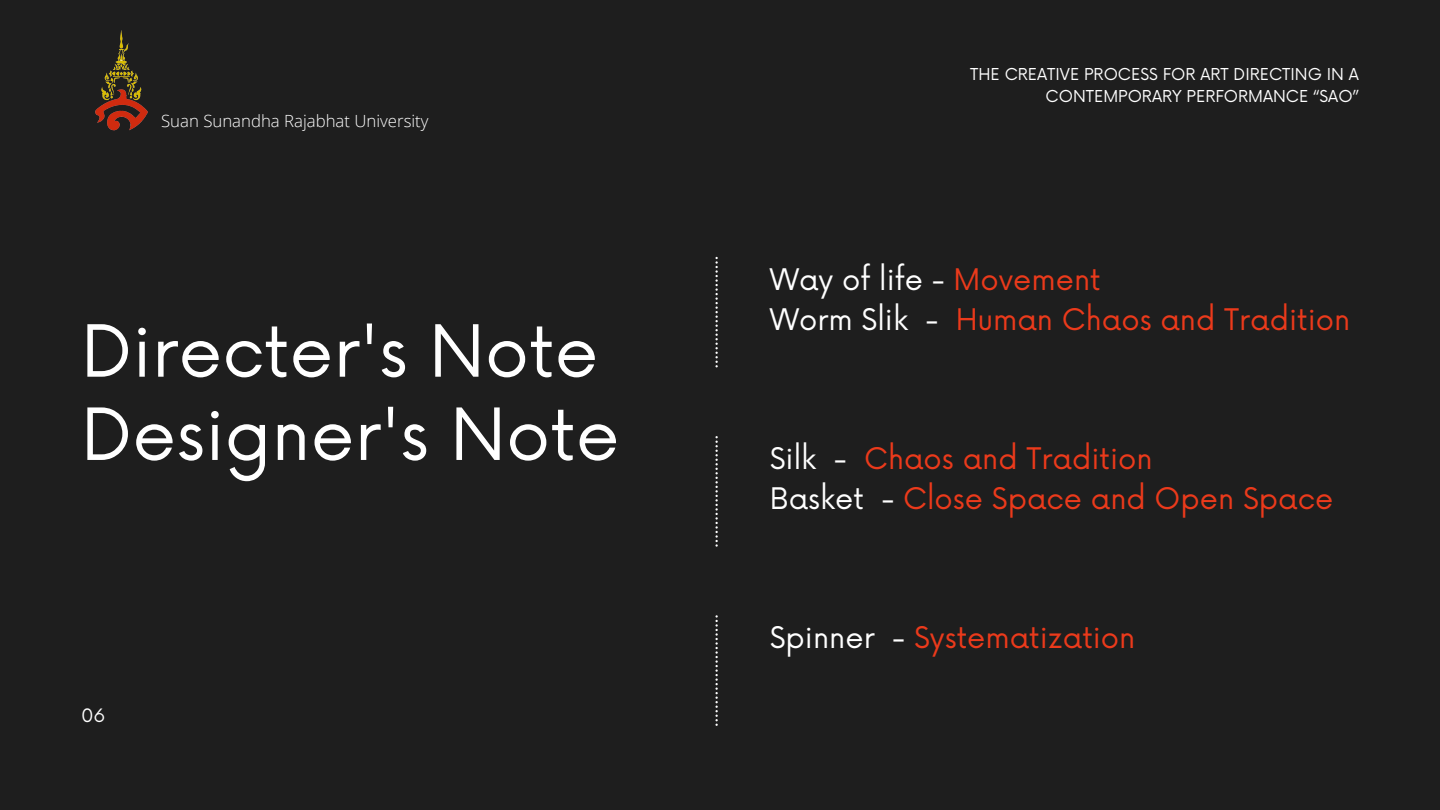
<style>
.page{position:relative;width:1440px;height:810px;background:#1e1e1e}
.page>*{position:absolute;margin:0;border:0;box-sizing:border-box;transform-origin:0 0}
.t1{font:70px/83.2px "Now";color:#fff}
.t2{font:29px/40.5px "Now";color:#eb3a1b}
.t3{font:18px "Now";color:#fff}
.t4{font:300 16.8px "Open Sans";color:#fff}
.t5{font:16px/21.8px "Now";color:#fff;text-align:right}
.s1{color:#fff}
</style>
<div class="page">
<svg style="left:715px;top:257px;width:3px;height:110px"></svg>
<svg style="left:715px;top:436px;width:3px;height:111px"></svg>
<svg style="left:715px;top:615px;width:3px;height:111px"></svg>
<img style="left:95px;top:30px;width:53px;height:101px">
<p class="t4" style="left:161px;top:109px;width:269px">Suan Sunandha Rajabhat University</p>
<h1 class="t1" style="left:81px;top:313px;width:540px">Directer's Note<br>Designer's Note</h1>
<p class="t3" style="left:81px;top:705px;width:26px">06</p>
<p class="t5" style="left:970px;top:64px;width:390px">THE CREATIVE PROCESS FOR ART DIRECTING IN A<br>CONTEMPORARY PERFORMANCE “SAO”</p>
<p class="t2" style="left:770px;top:260px;width:582px"><span class="s1">Way of life -</span> Movement<br><span class="s1">Worm Slik -</span> Human Chaos and Tradition</p>
<p class="t2" style="left:770px;top:440px;width:565px"><span class="s1">Silk -</span> Chaos and Tradition<br><span class="s1">Basket -</span> Close Space and Open Space</p>
<p class="t2" style="left:770px;top:619px;width:367px"><span class="s1">Spinner -</span> Systematization</p>
</div>
